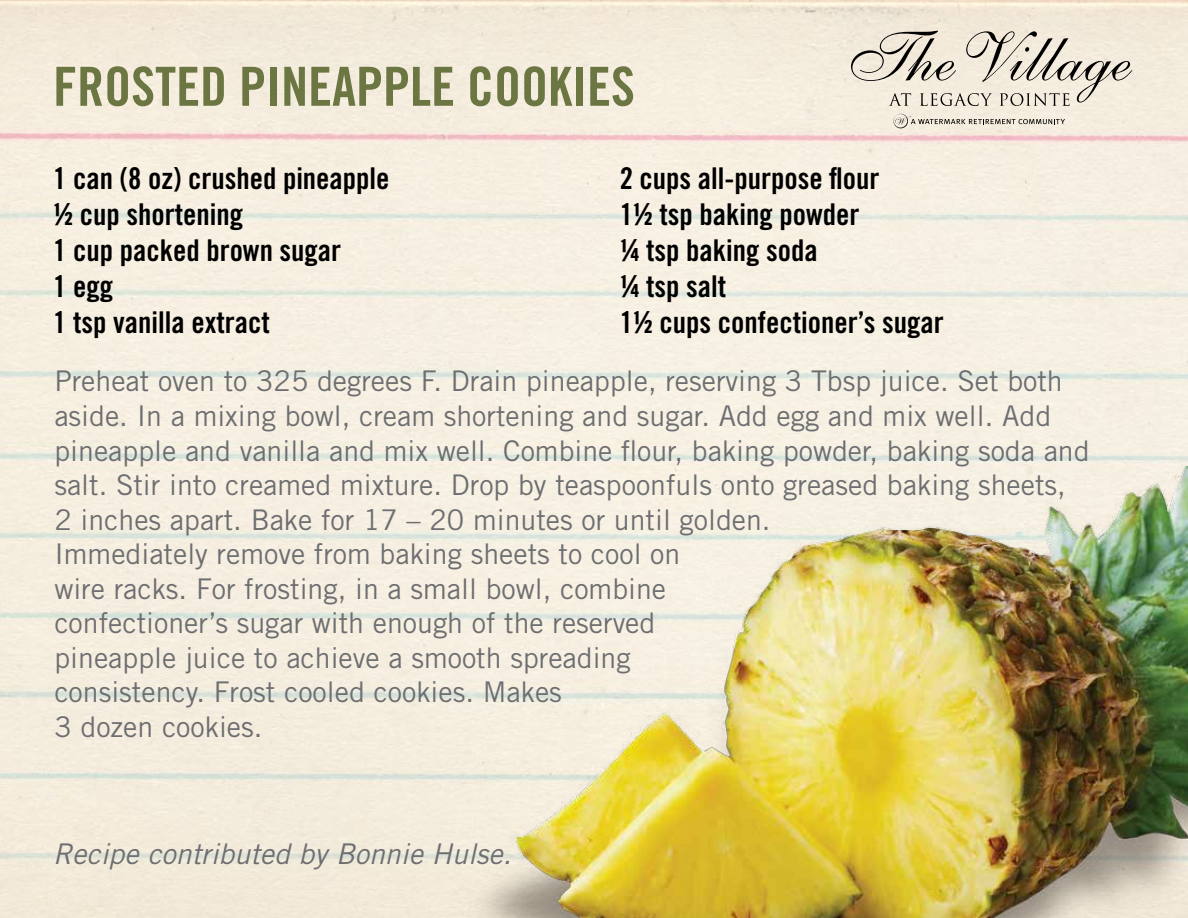
<style>
.page{position:relative;width:1188px;height:918px;background:#fff}
.page>*{position:absolute;margin:0;border:0;box-sizing:border-box;transform-origin:0 0}
.t1{font:54px "Trade Gothic LT Bold Cond Twenty";color:#6b7642}
.t2{font:30px/36px "Trade Gothic LT Bold Cond Twenty";color:#000}
.t3{font:28.5px/34.5px "Trade Gothic LT";color:#6d6e71}
.t4{font:italic 28.5px "Trade Gothic";color:#6d6e71}
</style>
<div class="page">
<svg style="left:851px;top:31px;width:281px;height:75px;background:#d3ccbf"></svg>
<svg style="left:893px;top:114px;width:172px;height:14px;background:#d6cfc2"></svg>
<img style="left:458px;top:466px;width:730px;height:452px">
<h1 class="t1" style="left:53px;top:54px;width:583px">FROSTED PINEAPPLE COOKIES</h1>
<p class="t2" style="left:53px;top:160px;width:338px">1 can (8 oz) crushed pineapple ½ cup shortening<br>1 cup packed brown sugar<br>1 egg<br>1 tsp vanilla extract</p>
<p class="t3" style="left:54px;top:364px;width:1037px">Preheat oven to 325 degrees F. Drain pineapple, reserving 3 Tbsp juice. Set both aside. In a mixing bowl, cream shortening and sugar. Add egg and mix well. Add pineapple and vanilla and mix well. Combine flour, baking powder, baking soda and salt. Stir into creamed mixture. Drop by teaspoonfuls onto greased baking sheets, 2 inches apart. Bake for 17 – 20 minutes or until golden.<br>Immediately remove from baking sheets to cool on<br>wire racks. For frosting, in a small bowl, combine<br>confectioner’s sugar with enough of the reserved<br>pineapple juice to achieve a smooth spreading<br>consistency. Frost cooled cookies. Makes<br>3 dozen cookies.</p>
<p class="t2" style="left:620px;top:160px;width:326px">2 cups all-purpose flour<br>1½ tsp baking powder<br>¼ tsp baking soda<br>¼ tsp salt<br>1½ cups confectioner’s sugar</p>
<p class="t4" style="left:53px;top:837px;width:460px">Recipe contributed by Bonnie Hulse.</p>
</div>
